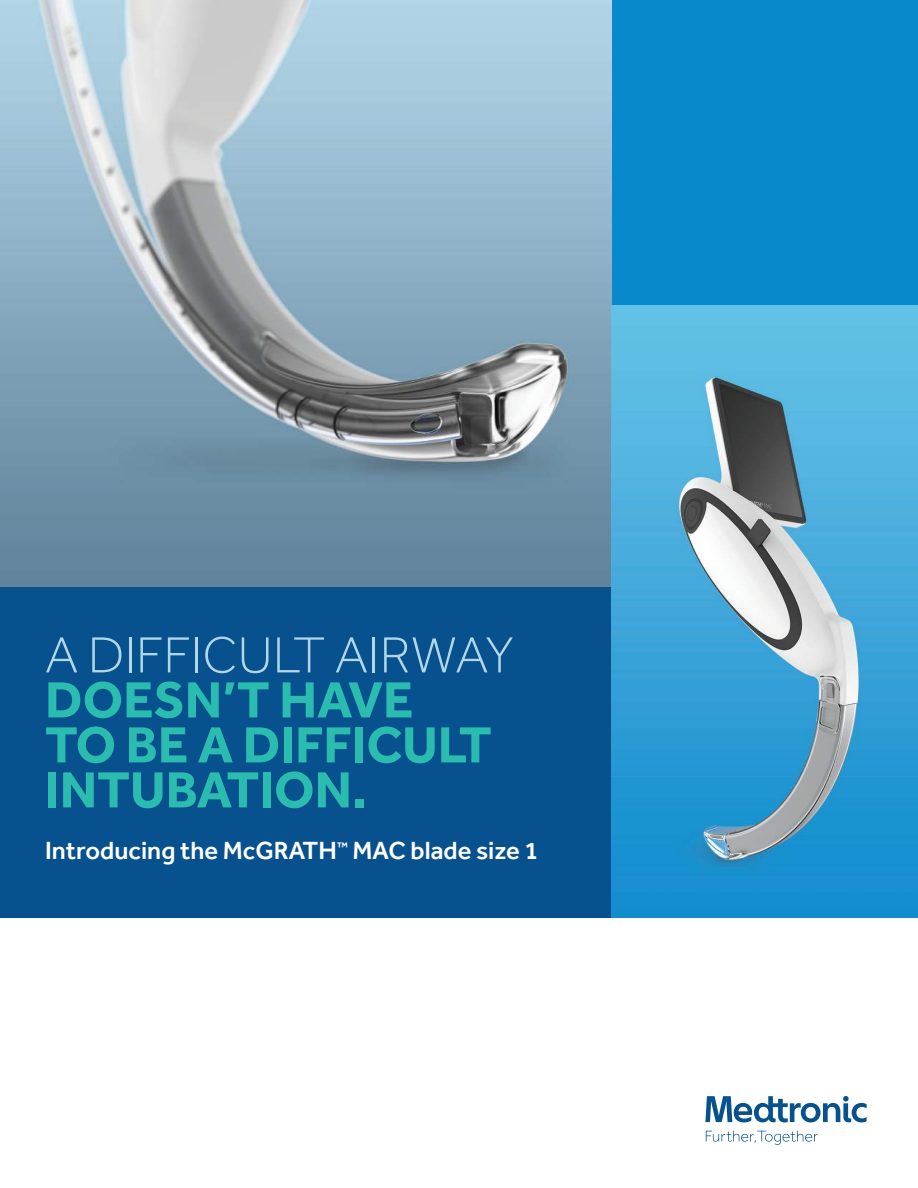
<style>
.page{position:relative;width:918px;height:1188px;background:#fff}
.page>*{position:absolute;margin:0;border:0;box-sizing:border-box;transform-origin:0 0}
.t1{font:700 52.5px/45px "Effra";color:#2bbcb0}
.t2{font:300 52.5px "Effra";color:#b1d6e7}
.t3{font:500 25.5px "Effra";color:#fff}
</style>
<div class="page">
<div style="left:0;top:586px;width:612px;height:332px;background:#07528e"></div>
<div style="left:612px;top:0;width:306px;height:306px;background:#0789cb"></div>
<img style="left:0;top:0;width:612px;height:586px">
<img style="left:612px;top:306px;width:306px;height:612px">
<svg style="left:705px;top:1096px;width:162px;height:49px"></svg>
<p class="t2" style="left:45px;top:633px;width:470px">A DIFFICULT AIRWAY</p>
<p class="t1" style="left:45px;top:677px;width:448px">DOESN’T HAVE<br>TO BE A DIFFICULT<br>INTUBATION.</p>
<p class="t3" style="left:45px;top:840px;width:495px">Introducing the McGRATH<sup>™</sup> MAC blade size 1</p>
</div>
